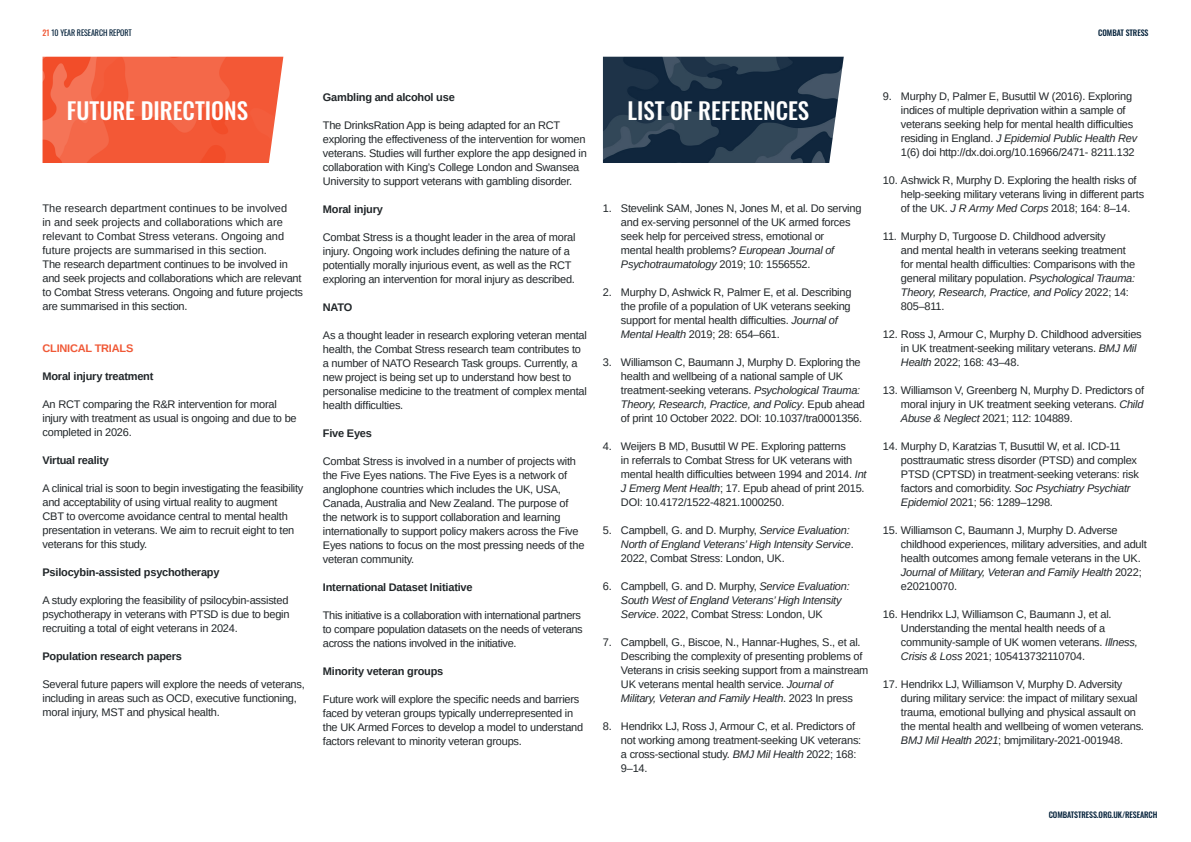
<style>
.page{position:relative;width:1191px;height:842px;background:#fff}
.page>*{position:absolute;margin:0;border:0;box-sizing:border-box;transform-origin:0 0}
.t1{font:500 23px "Oswald";color:#fff}
.t2{font:11px/14px "Arimo";letter-spacing:-.02em;color:#212629}
.t3{font:italic 11px/14px "Arimo";letter-spacing:-.02em;color:#212629}
.t4{font:700 11px "Arimo";letter-spacing:-.02em;color:#212629}
.t5{font:11px/14px "Arimo";color:#212629}
.t6{font:700 11px "Arimo";letter-spacing:-.02em;color:#f05937}
.t7{font:500 8px "Oswald";letter-spacing:-.01em;color:#04213a}
.t8{font:8px "Oswald";letter-spacing:-.01em;color:#04213a}
.s1{font-weight:500;color:#f05937}
.s2{font-style:italic}
.s3{font-style:normal}
</style>
<div class="page">
<img style="left:43px;top:57px;width:240px;height:106px">
<img style="left:603px;top:57px;width:240px;height:106px">
<p class="t8" style="left:43px;top:26px;width:91px"><span class="s1">21</span> 10 YEAR RESEARCH REPORT</p>
<p class="t7" style="left:1098px;top:29px;width:52px">COMBAT STRESS</p>
<p class="t1" style="left:67px;top:99px;width:183px">FUTURE DIRECTIONS</p>
<p class="t5" style="left:43px;top:201px;width:246px">The research department continues to be involved in and seek projects and collaborations which are relevant to Combat Stress veterans. Ongoing and future projects are summarised in this section.</p>
<p class="t2" style="left:43px;top:257px;width:262px">The research department continues to be involved in and seek projects and collaborations which are relevant to Combat Stress veterans. Ongoing and future projects are summarised in this section.</p>
<p class="t6" style="left:43px;top:341px;width:92px">CLINICAL TRIALS</p>
<p class="t4" style="left:43px;top:369px;width:112px">Moral injury treatment</p>
<p class="t2" style="left:43px;top:397px;width:256px">An RCT comparing the R&amp;R intervention for moral injury with treatment as usual is ongoing and due to be completed in 2026.</p>
<p class="t4" style="left:43px;top:453px;width:68px">Virtual reality</p>
<p class="t2" style="left:43px;top:481px;width:262px">A clinical trial is soon to begin investigating the feasibility and acceptability of using virtual reality to augment<br>CBT to overcome avoidance central to mental health presentation in veterans. We aim to recruit eight to ten veterans for this study.</p>
<p class="t4" style="left:43px;top:565px;width:178px">Psilocybin-assisted psychotherapy</p>
<p class="t2" style="left:43px;top:593px;width:249px;text-align:justify">A study exploring the feasibility of psilocybin-assisted psychotherapy in veterans with PTSD is due to begin recruiting a total of eight veterans in 2024.</p>
<p class="t4" style="left:43px;top:649px;width:141px">Population research papers</p>
<p class="t2" style="left:43px;top:677px;width:264px">Several future papers will explore the needs of veterans, including in areas such as OCD, executive functioning, moral injury, MST and physical health.</p>
<p class="t4" style="left:323px;top:89px;width:133px">Gambling and alcohol use</p>
<p class="t2" style="left:323px;top:118px;width:265px">The DrinksRation App is being adapted for an RCT exploring the effectiveness of the intervention for women veterans. Studies will further explore the app designed in collaboration with King’s College London and Swansea University to support veterans with gambling disorder.</p>
<p class="t4" style="left:323px;top:201px;width:61px">Moral injury</p>
<p class="t2" style="left:323px;top:230px;width:254px">Combat Stress is a thought leader in the area of moral injury. Ongoing work includes defining the nature of a potentially morally injurious event, as well as the RCT exploring an intervention for moral injury as described.</p>
<p class="t4" style="left:323px;top:299px;width:31px">NATO</p>
<p class="t2" style="left:323px;top:328px;width:265px">As a thought leader in research exploring veteran mental health, the Combat Stress research team contributes to a number of NATO Research Task groups. Currently, a new project is being set up to understand how best to personalise medicine to the treatment of complex mental health difficulties.</p>
<p class="t4" style="left:323px;top:425px;width:50px">Five Eyes</p>
<p class="t2" style="left:323px;top:454px;width:263px">Combat Stress is involved in a number of projects with the Five Eyes nations. The Five Eyes is a network of anglophone countries which includes the UK, USA, Canada, Australia and New Zealand. The purpose of the network is to support collaboration and learning internationally to support policy makers across the Five Eyes nations to focus on the most pressing needs of the veteran community.</p>
<p class="t4" style="left:323px;top:579px;width:151px">International Dataset Initiative</p>
<p class="t2" style="left:323px;top:608px;width:261px">This initiative is a collaboration with international partners to compare population datasets on the needs of veterans across the nations involved in the initiative.</p>
<p class="t4" style="left:323px;top:663px;width:122px">Minority veteran groups</p>
<p class="t2" style="left:323px;top:692px;width:262px">Future work will explore the specific needs and barriers faced by veteran groups typically underrepresented in the UK Armed Forces to develop a model to understand factors relevant to minority veteran groups.</p>
<p class="t1" style="left:627px;top:99px;width:183px">LIST OF REFERENCES</p>
<p class="t2" style="left:901px;top:89px;width:238px;text-indent:-18px">9. Murphy D, Palmer E, Busuttil W (2016). Exploring indices of multiple deprivation within a sample of veterans seeking help for mental health difficulties residing in England. <span class="s2">J Epidemiol Public Health Rev </span>1(6) doi http://dx.doi.org/10.16966/2471- 8211.132</p>
<p class="t2" style="left:901px;top:173px;width:245px;text-indent:-18px">10. Ashwick R, Murphy D. Exploring the health risks of help-seeking military veterans living in different parts of the UK. <span class="s2">J R Army Med Corps</span> 2018; 164: 8–14.</p>
<p class="t2" style="left:901px;top:229px;width:236px;text-indent:-18px">11. Murphy D, Turgoose D. Childhood adversity<br>and mental health in veterans seeking treatment for mental health difficulties: Comparisons with the general military population. <span class="s2">Psychological Trauma:<br>Theory, Research, Practice, and Policy</span> 2022; 14:<br>805–811.</p>
<p class="t2" style="left:901px;top:327px;width:242px;text-indent:-18px">12. Ross J, Armour C, Murphy D. Childhood adversities in UK treatment-seeking military veterans. <span class="s2">BMJ Mil<br>Health</span> 2022; 168: 43–48.</p>
<p class="t2" style="left:901px;top:383px;width:245px;text-align:justify;text-indent:-18px">13. Williamson V, Greenberg N, Murphy D. Predictors of moral injury in UK treatment seeking veterans. <span class="s2">Child Abuse &amp; Neglect</span> 2021; 112: 104889.</p>
<p class="t2" style="left:901px;top:439px;width:239px;text-indent:-18px">14. Murphy D, Karatzias T, Busuttil W, et al. ICD-11 posttraumatic stress disorder (PTSD) and complex PTSD (CPTSD) in treatment-seeking veterans: risk factors and comorbidity. <span class="s2">Soc Psychiatry Psychiatr Epidemiol</span> 2021; 56: 1289–1298.</p>
<p class="t2" style="left:901px;top:523px;width:247px;text-indent:-18px">15. Williamson C, Baumann J, Murphy D. Adverse childhood experiences, military adversities, and adult health outcomes among female veterans in the UK.<br><span class="s2">Journal of Military, Veteran and Family Health</span> 2022; e20210070.</p>
<p class="t2" style="left:901px;top:607px;width:238px;text-indent:-18px">16. Hendrikx LJ, Williamson C, Baumann J, et al.<br>Understanding the mental health needs of a community-sample of UK women veterans. <span class="s2">Illness, Crisis &amp; Loss</span> 2021; 105413732110704.</p>
<p class="t2" style="left:901px;top:677px;width:244px;text-indent:-18px">17. Hendrikx LJ, Williamson V, Murphy D. Adversity during military service: the impact of military sexual trauma, emotional bullying and physical assault on the mental health and wellbeing of women veterans.<br><span class="s2">BMJ Mil Health 2021</span>; bmjmilitary-2021-001948.</p>
<p class="t2" style="left:621px;top:201px;width:242px;text-indent:-18px">1. Stevelink SAM, Jones N, Jones M, et al. Do serving and ex-serving personnel of the UK armed forces seek help for perceived stress, emotional or<br>mental health problems? <span class="s2">European Journal of Psychotraumatology</span> 2019; 10: 1556552.</p>
<p class="t2" style="left:621px;top:285px;width:232px;text-indent:-18px">2. Murphy D, Ashwick R, Palmer E, et al. Describing the profile of a population of UK veterans seeking support for mental health difficulties. <span class="s2">Journal of Mental Health</span> 2019; 28: 654–661.</p>
<p class="t2" style="left:621px;top:355px;width:245px;text-indent:-18px">3. Williamson C, Baumann J, Murphy D. Exploring the health and wellbeing of a national sample of UK treatment-seeking veterans. <span class="s2">Psychological Trauma:<br>Theory, Research, Practice, and Policy</span>. Epub ahead of print 10 October 2022. DOI: 10.1037/tra0001356.</p>
<p class="t2" style="left:621px;top:439px;width:247px;text-indent:-18px">4. Weijers B MD, Busuttil W PE. Exploring patterns<br>in referrals to Combat Stress for UK veterans with mental health difficulties between 1994 and 2014. <span class="s2">Int J Emerg Ment Health</span>; 17. Epub ahead of print 2015.<br>DOI: 10.4172/1522-4821.1000250.</p>
<p class="t3" style="left:621px;top:523px;width:234px;text-indent:-18px"><span class="s3">5. Campbell, G. and D. Murphy,</span> Service Evaluation:<br>North of England Veterans’ High Intensity Service<span class="s3">.<br>2022, Combat Stress: London, UK.</span></p>
<p class="t3" style="left:621px;top:579px;width:230px;text-indent:-18px"><span class="s3">6. Campbell, G. and D. Murphy,</span> Service Evaluation:<br>South West of England Veterans’ High Intensity<br>Service<span class="s3">. 2022, Combat Stress: London, UK</span></p>
<p class="t2" style="left:621px;top:635px;width:249px;text-indent:-18px">7. Campbell, G., Biscoe, N., Hannar-Hughes, S., et al.<br>Describing the complexity of presenting problems of Veterans in crisis seeking support from a mainstream UK veterans mental health service. <span class="s2">Journal of Military, Veteran and Family Health</span>. 2023 In press</p>
<p class="t2" style="left:621px;top:719px;width:242px;text-indent:-18px">8. Hendrikx LJ, Ross J, Armour C, et al. Predictors of not working among treatment-seeking UK veterans: a cross-sectional study. <span class="s2">BMJ Mil Health</span> 2022; 168:<br>9–14.</p>
<p class="t7" style="left:1048px;top:810px;width:110px">COMBATSTRESS.ORG.UK/RESEARCH</p>
</div>
